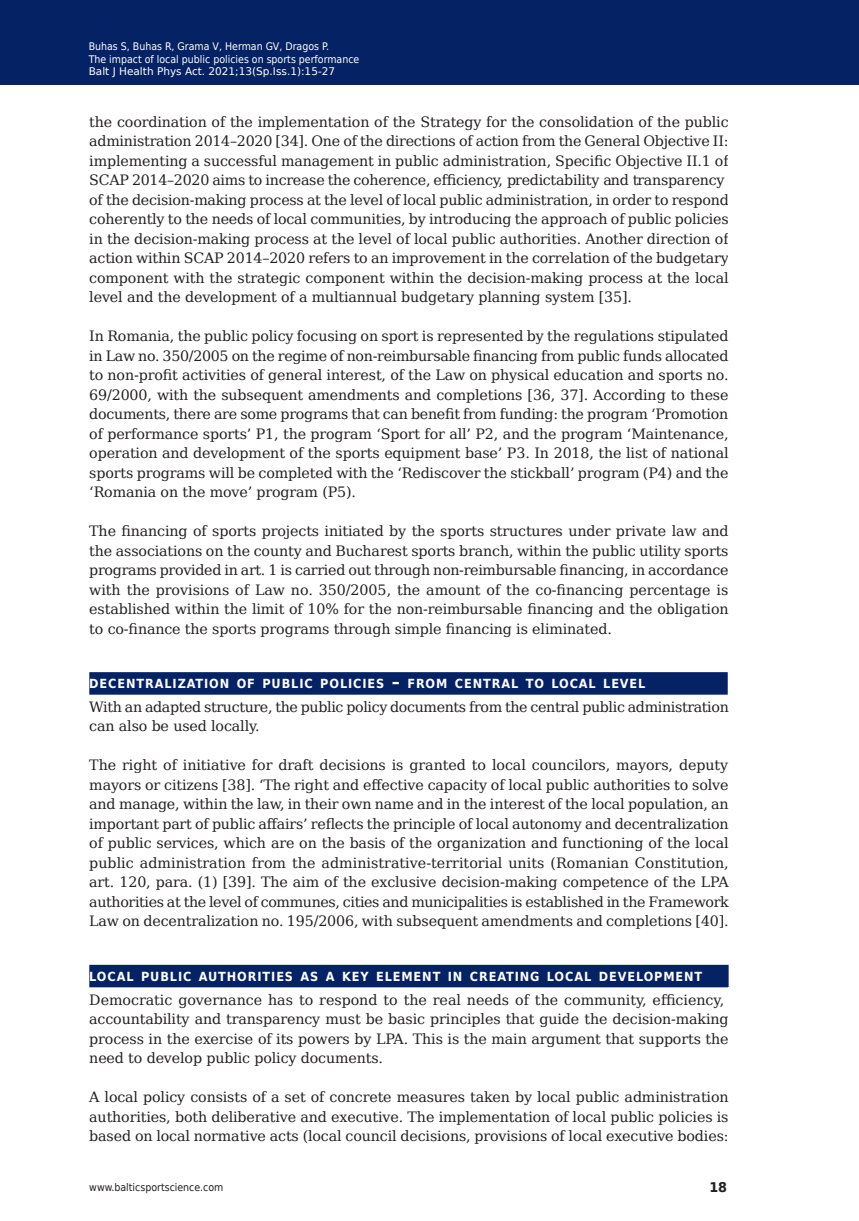
<style>
.page{position:relative;width:859px;height:1221px;background:#fff}
.page>*{position:absolute;margin:0;border:0;box-sizing:border-box;transform-origin:0 0}
.t1{font:14.25px/19.5px "DejaVu Serif";letter-spacing:-.01em;color:#231f20;text-align:justify}
.t2{font:700 13.35px "DejaVu Sans";color:#231f20;scale:.96 1}
.t3{font:700 12.6px "DejaVu Sans Condensed";letter-spacing:.07em;color:#fff}
.t4{font:10.5px/12.6px "DejaVu Sans Condensed";color:#fff}
.t5{font:10.5px "DejaVu Sans";color:#fff}
.t6{font:10.5px "DejaVu Sans Condensed";color:#231f20}
.s1{font-size:18px}
</style>
<div class="page">
<div style="left:0;top:0;width:859px;height:85px;background:#052265"></div>
<div style="left:89px;top:672px;width:639px;height:22px;background:#052265"></div>
<div style="left:89px;top:964px;width:640px;height:23px;background:#052265"></div>
<p class="t4" style="left:89px;top:40px;width:272px">Buhas S, Buhas R, Grama V, Herman GV, Dragos P.<br>The impact of local public policies on sports performance</p>
<p class="t5" style="left:89px;top:63px;width:248px">Balt J Health Phys Act. 2021;13(Sp.Iss.1):15-27</p>
<p class="t1" style="left:89px;top:110px;width:641px;text-align:left">the coordination of the implementation of the Strategy for the consolidation of the public administration 2014–2020 [34]. One of the directions of action from the General Objective II: implementing a successful management in public administration, Specific Objective II.1 of SCAP 2014–2020 aims to increase the coherence, efficiency,predictabilityandtransparency<br>of the decision-making process at the level of local public administration, in order to respond coherently to the needs of local communities, by introducing the approach of public policies in the decision-making process at the level of local public authorities. Another direction of action within SCAP 2014–2020 refers to an improvement in the correlation of the budgetary component with the strategic component within the decision-making process at the local level and the development of a multiannual budgetary planning system [35].</p>
<p class="t1" style="left:89px;top:325px;width:641px">In Romania, the public policy focusing on sport is represented by the regulations stipulated in Law no. 350/2005 on the regime of non-reimbursable financing from public funds allocated to non-profit activities of general interest, of the Law on physical education and sports no.<br>69/2000, with the subsequent amendments and completions [36, 37]. According to these documents, there are some programs that can benefit from funding: the program ‘Promotion of performance sports’ P1, the program ‘Sport for all’ P2, and the program ‘Maintenance, operation and development of the sports equipment base’ P3. In 2018, the list of national sports programs will be completed with the ‘Rediscover the stickball’ program (P4) and the ‘Romania on the move’ program (P5).</p>
<p class="t1" style="left:89px;top:520px;width:641px">The financing of sports projects initiated by the sports structures under private law and the associations on the county and Bucharest sports branch, within the public utility sports programs provided in art. 1 is carried out through non-reimbursable financing, in accordance with the provisions of Law no. 350/2005, the amount of the co-financing percentage is established within the limit of 10% for the non-reimbursable financing and the obligation to co-finance the sports programs through simple financing is eliminated.</p>
<p class="t3" style="left:89px;top:673px;width:558px">DECENTRALIZATION OF PUBLIC POLICIES <span class="s1">–</span> FROM CENTRAL TO LOCAL LEVEL</p>
<p class="t1" style="left:89px;top:695px;width:641px">With an adapted structure, the public policy documents from the central public administration can also be used locally.</p>
<p class="t1" style="left:89px;top:754px;width:641px">The right of initiative for draft decisions is granted to local councilors, mayors, deputy mayors or citizens [38]. ‘The right and effective capacity of local public authorities to solve and manage, within the law, in their own name and in the interest of the local population, an important part of public affairs’ reflects the principle of local autonomy and decentralization of public services, which are on the basis of the organization and functioning of the local public administration from the administrative-territorial units (Romanian Constitution, art. 120, para. (1) [39]. The aim of the exclusive decision-making competence of the LPA authorities at the level of communes, cities and municipalities is established in the Framework Law on decentralization no. 195/2006, with subsequent amendments and completions [40].</p>
<p class="t3" style="left:89px;top:965px;width:615px">LOCAL PUBLIC AUTHORITIES AS A KEY ELEMENT IN CREATING LOCAL DEVELOPMENT</p>
<p class="t1" style="left:89px;top:988px;width:641px;text-align:left">Democratic governance has to respond to the real needs of the community, efficiency, accountability and transparency must be basic principles that guide the decision-making process in the exercise of its powers by LPA. This is the main argument that supports the need to develop public policy documents.</p>
<p class="t1" style="left:89px;top:1085px;width:641px">A local policy consists of a set of concrete measures taken by local public administration authorities, both deliberative and executive. The implementation of local public policies is based on local normative acts (local council decisions, provisions of local executive bodies:</p>
<p class="t6" style="left:89px;top:1178px;width:136px">www.balticsportscience.com</p>
<p class="t2" style="left:709px;top:1176px;width:20px">18</p>
</div>
